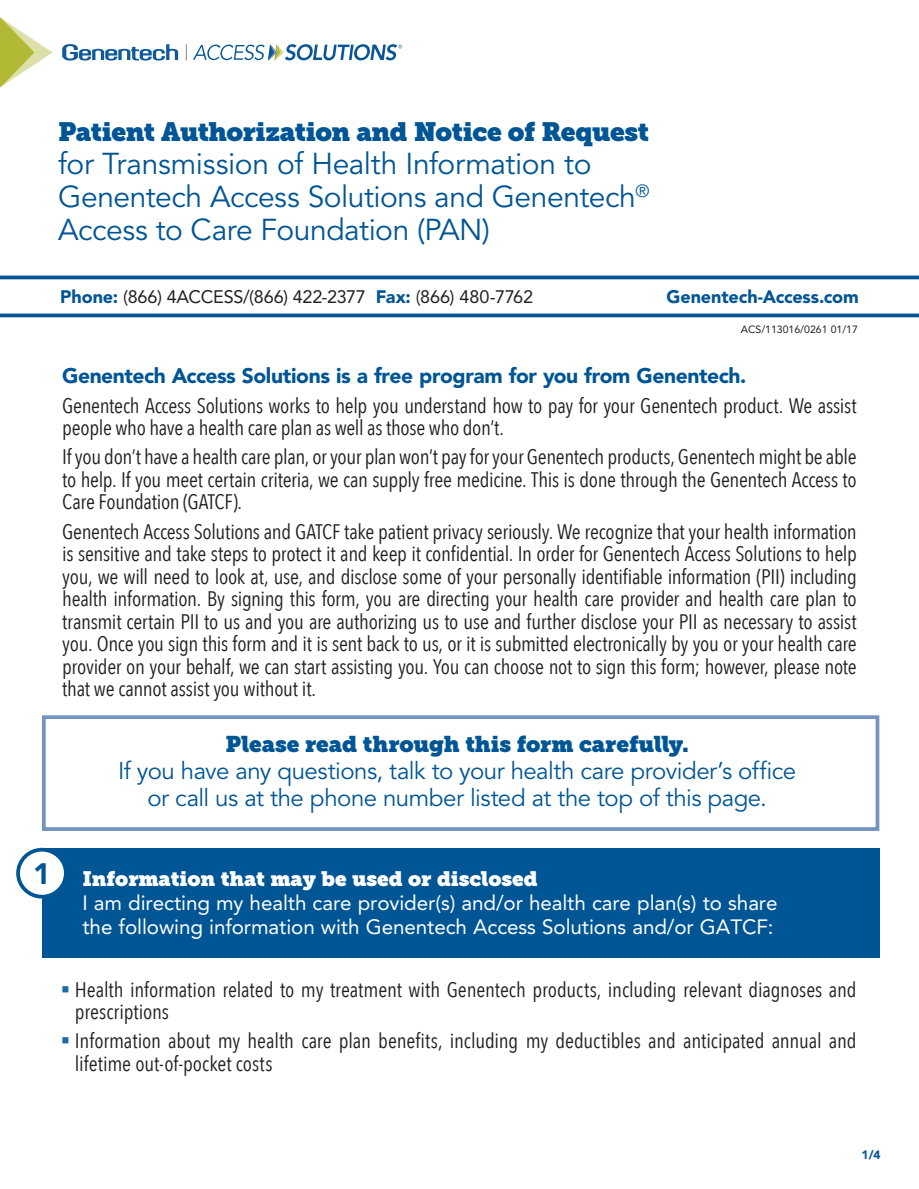
<style>
.page{position:relative;width:919px;height:1189px;background:#fff}
.page>*{position:absolute;margin:0;border:0;box-sizing:border-box;transform-origin:0 0}
.t1{font:30px/33px "Avenir LT Std";letter-spacing:-.015em;color:#005595}
.t2{font:900 29.25px "Avenir LT Std";color:#005595}
.t3{font:26.25px "Museo Slab";letter-spacing:-.02em;color:#005595}
.t4{font:24px/27px "Avenir LT Std";letter-spacing:-.02em;color:#005595;text-align:center}
.t5{font:22.5px "Museo Slab";letter-spacing:-.005em;color:#005595}
.t6{font:condensed 21px/22.5px "Avenir Next LT Pro";letter-spacing:-.01em;color:#231f20}
.t7{font:900 21px "Avenir LT Std";letter-spacing:-.02em;color:#005595}
.t8{font:20.7px/24px "Avenir LT Std";letter-spacing:-.005em;color:#fff}
.t9{font:20.7px "Museo Slab";letter-spacing:-.005em;color:#fff}
.t10{font:18px "Avenir LT Std";letter-spacing:-.015em;color:#231f20}
.t11{font:900 18px "Avenir LT Std";letter-spacing:-.01em;color:#005595}
.t12{font:900 12px "Avenir LT Std";color:#005595}
.t13{font:10.5px "Avenir LT Std";color:#231f20}
.s1{font-weight:900;color:#005595}
.s2{font-style:inherit}
.s3{color:#216aa5}
</style>
<div class="page">
<div style="left:42px;top:848px;width:837px;height:110px;background:#005595"></div>
<div style="left:18px;top:849px;width:48px;height:47px;background:#fff;border-radius:50%"></div>
<div style="left:16px;top:848px;width:52px;height:50px;border:4px solid #005595;border-radius:50%"></div>
<div style="left:42px;top:715px;width:837px;height:116px;border:4px solid #7393c1"></div>
<hr style="left:0;top:276px;width:918px;height:3px;background:#005595">
<svg style="left:0;top:313px;width:918px;height:4px;background:#236ca3"></svg>
<svg style="left:0;top:17px;width:53px;height:71px"></svg>
<svg style="left:193px;top:44px;width:209px;height:17px"></svg>
<svg style="left:62px;top:44px;width:116px;height:17px"></svg>
<svg style="left:186px;top:44px;width:1px;height:16px"></svg>
<p class="t3" style="left:58px;top:116px;width:592px">Patient Authorization and Notice of Request</p>
<h1 class="t1" style="left:58px;top:148px;width:593px">for Transmission of Health Information to<br>Genentech Access Solutions and Genentech<sup>®<br></sup>Access to Care Foundation (PAN)</h1>
<p class="t10" style="left:60px;top:286px;width:474px"><span class="s1">Phone:</span> (866) 4ACCESS/(866) 422-2377 <span class="s1">Fax:</span> <span class="s2">(</span>866) 480-7762</p>
<p class="t11" style="left:666px;top:285px;width:193px">Genentech-Access.com</p>
<p class="t13" style="left:740px;top:324px;width:119px">ACS/113016/0261 01/17</p>
<p class="t7" style="left:62px;top:363px;width:685px">Genentech Access Solutions is a free program for you from Genentech.</p>
<p class="t6" style="left:62px;top:394px;width:796px">Genentech Access Solutions works to help you understand how to pay for your Genentech product. We assist people who have a health care plan as well as those who don’t.</p>
<p class="t6" style="left:62px;top:446px;width:796px;text-align:justify">If you don’t have a health care plan, or your plan won’t pay for your Genentech products, Genentech might be able to help. If you meet certain criteria, we can supply free medicine. This is done through the Genentech Access to Care Foundation (GATCF).</p>
<p class="t6" style="left:62px;top:520px;width:796px;text-align:justify">Genentech Access Solutions and GATCF take patient privacy seriously. We recognize that your health information is sensitive and take steps to protect it and keep it confidential. In order for Genentech Access Solutions to help you, we will need to look at, use, and disclose some of your personally identifiable information (PII) including health information. By signing this form, you are directing your health care provider and health care plan to transmit certain PII to us and you are authorizing us to use and further disclose your PII as necessary to assist you. Once you sign this form and it is sent back to us, or it is submitted electronically by you or your health care provider on your behalf, we can start assisting you. You can choose not to sign this form; however, please note that we cannot assist you without it.</p>
<p class="t5" style="left:225px;top:731px;width:465px">Please read through this form carefully.</p>
<p class="t4" style="left:118px;top:758px;width:679px">If you have any questions, talk to your health care provider’s office or call us at the phone number listed at the top of this page.</p>
<h2 class="t2" style="left:33px;top:856px;width:19px">1</h2>
<p class="t9" style="left:82px;top:866px;width:456px">Information that may be used or disclosed</p>
<p class="t8" style="left:82px;top:891px;width:696px">I am directing my health care provider(s) and/or health care plan(s) to share the following information with Genentech Access Solutions and/or GATCF:</p>
<p class="t6" style="left:75px;top:978px;width:783px;text-indent:-14px"><span class="s3">▪</span> Health information related to my treatment with Genentech products, including relevant diagnoses and prescriptions</p>
<p class="t6" style="left:75px;top:1029px;width:783px;text-indent:-14px"><span class="s3">▪</span> Information about my health care plan benefits, including my deductibles and anticipated annual and lifetime out-of-pocket costs</p>
<p class="t12" style="left:861px;top:1147px;width:21px">1/4</p>
</div>
